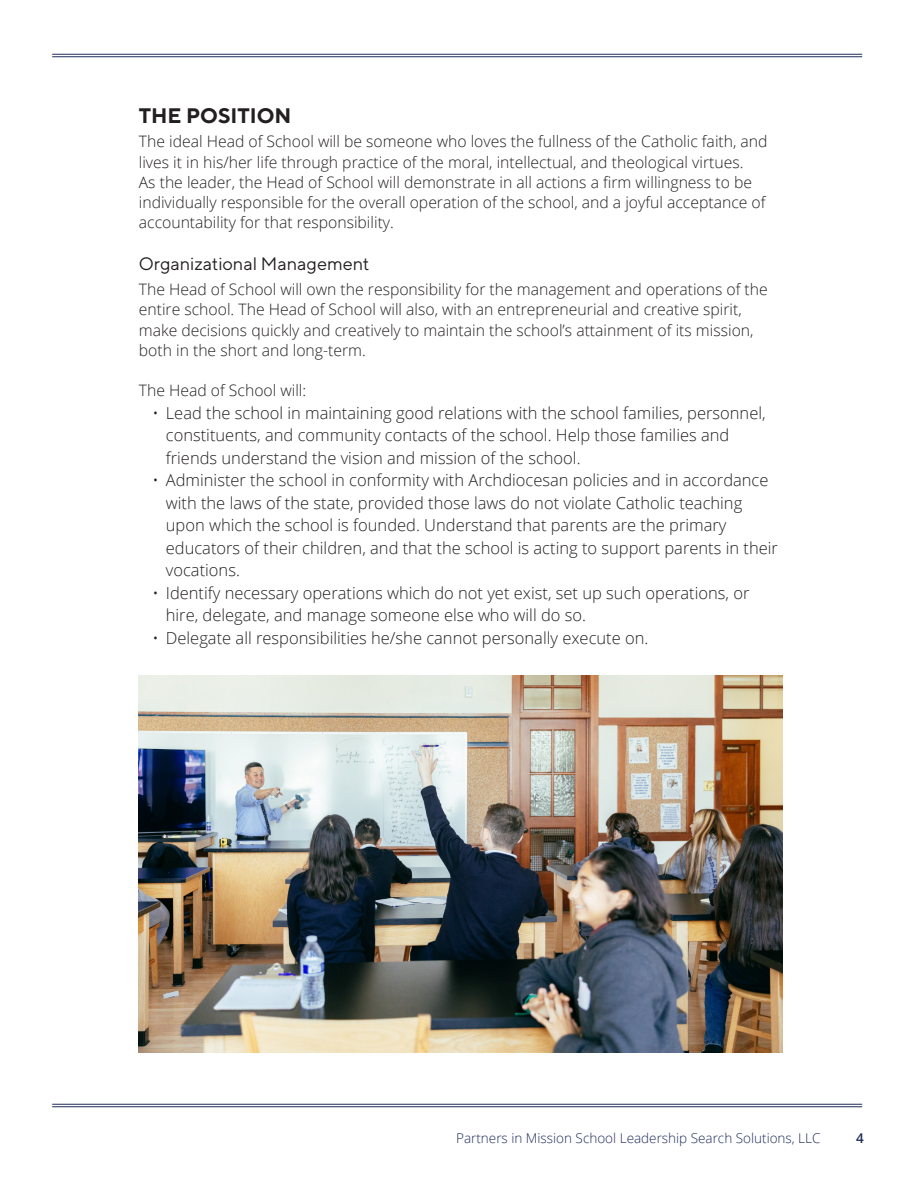
<style>
.page{position:relative;width:918px;height:1188px;background:#fff}
.page>*{position:absolute;margin:0;border:0;box-sizing:border-box;transform-origin:0 0}
.Section_Header{font:700 21px "TT Norms Pro";color:#231f20}
.Sub_Section_Header{font:18px "TT Norms Pro";color:#231f20}
.t1{font:300 16.5px/22.5px "Open Sans";color:#231f20}
.t2{font:300 15.75px/20.2px "Open Sans";color:#231f20}
.t3{font:300 13.5px "Open Sans";color:#1f2d5a}
.t4{font:600 13.5px "Open Sans";color:#1f2d5a}
</style>
<div class="page">
<hr style="left:52px;top:54px;width:810px;height:1px;background:#1f2d5a">
<hr style="left:52px;top:56px;width:810px;height:1px;background:#1f2d5a">
<hr style="left:52px;top:1104px;width:810px;height:1px;background:#1f2d5a">
<hr style="left:52px;top:1106px;width:810px;height:1px;background:#1f2d5a">
<img style="left:139px;top:675px;width:644px;height:378px">
<p class="Section_Header" style="left:139px;top:101px;width:154px">THE POSITION</p>
<p class="t2" style="left:139px;top:131px;width:630px">The ideal Head of School will be someone who loves the fullness of the Catholic faith, and lives it in his/her life through practice of the moral, intellectual, and theological virtues.<br>As the leader, the Head of School will demonstrate in all actions a firm willingness to be individually responsible for the overall operation of the school, and a joyful acceptance of accountability for that responsibility.</p>
<p class="Sub_Section_Header" style="left:139px;top:253px;width:232px">Organizational Management</p>
<p class="t2" style="left:139px;top:279px;width:630px">The Head of School will own the responsibility for the management and operations of the entire school. The Head of School will also, with an entrepreneurial and creative spirit, make decisions quickly and creatively to maintain the school’s attainment of its mission, both in the short and long-term.</p>
<p class="t2" style="left:139px;top:380px;width:169px">The Head of School will:</p>
<p class="t1" style="left:166px;top:401px;width:601px;text-indent:-14px">• Lead the school in maintaining good relations with the school families, personnel, constituents, and community contacts of the school. Help those families and friends understand the vision and mission of the school.</p>
<p class="t1" style="left:166px;top:469px;width:614px;text-indent:-14px">• Administer the school in conformity with Archdiocesan policies and in accordance with the laws of the state, provided those laws do not violate Catholic teaching upon which the school is founded. Understand that parents are the primary educators of their children, and that the school is acting to support parents in their vocations.</p>
<p class="t1" style="left:166px;top:581px;width:585px;text-indent:-14px">• Identify necessary operations which do not yet exist, set up such operations, or hire, delegate, and manage someone else who will do so.</p>
<p class="t1" style="left:152px;top:626px;width:498px">• Delegate all responsibilities he/she cannot personally execute on.</p>
<p class="t3" style="left:456px;top:1129px;width:366px">Partners in Mission School Leadership Search Solutions, LLC</p>
<p class="t4" style="left:856px;top:1128px;width:9px">4</p>
</div>
